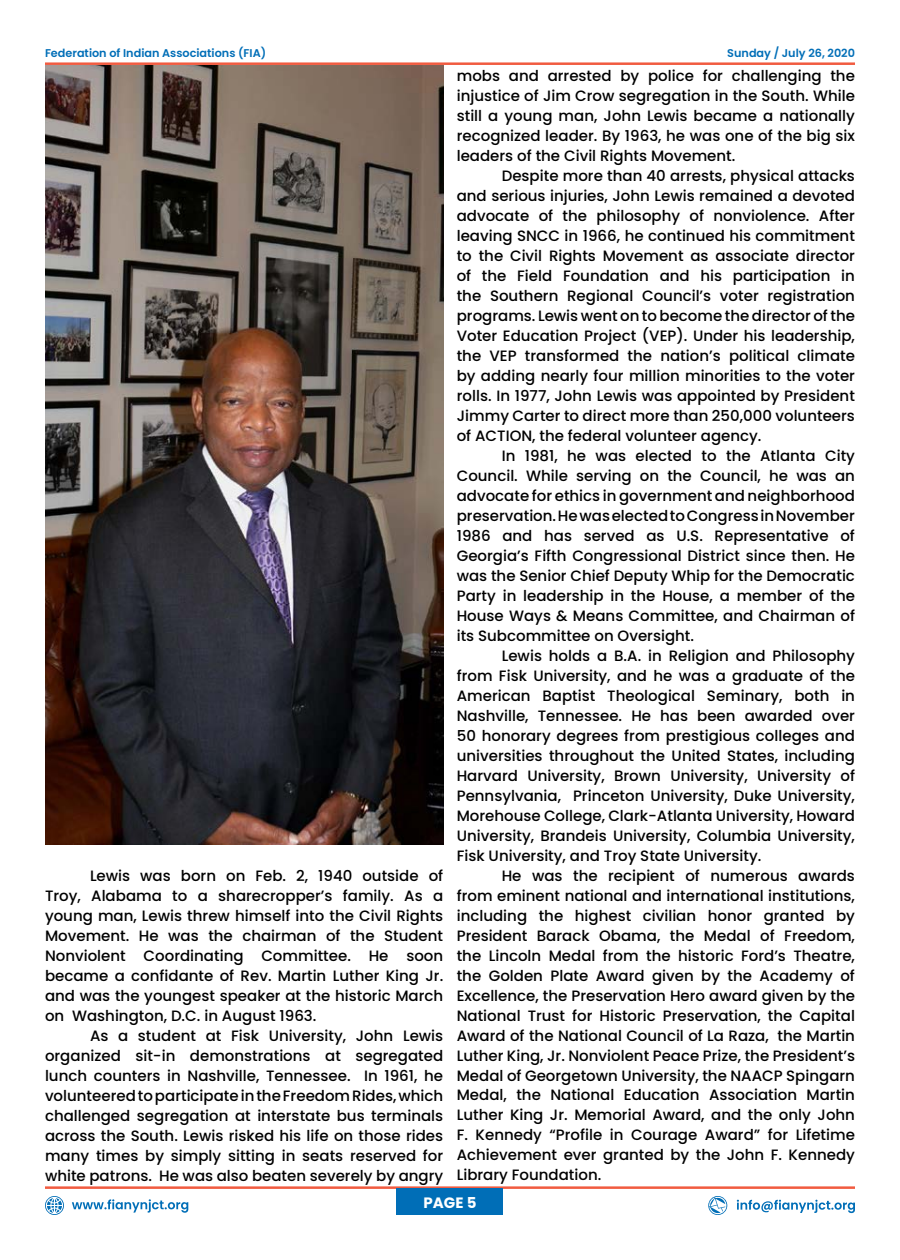
<style>
.page{position:relative;width:900px;height:1260px;background:#fff}
.page>*{position:absolute;margin:0;border:0;box-sizing:border-box;transform-origin:0 0}
.t1{font:500 15px/20px "Poppins";color:#000;text-align:justify}
.t2{font:700 15px "Poppins";color:#fff}
.t3{font:600 11.25px "Poppins";color:#006eb7}
</style>
<div class="page">
<hr style="left:45px;top:1186px;width:810px;height:3px;background:#f15b40">
<hr style="left:45px;top:62px;width:810px;height:3px;background:#f15b40">
<svg style="left:737px;top:1200px;width:118px;height:13px"></svg>
<svg style="left:708px;top:1196px;width:19px;height:19px"></svg>
<svg style="left:72px;top:1199px;width:116px;height:14px"></svg>
<svg style="left:45px;top:1196px;width:19px;height:19px"></svg>
<div style="left:397px;top:1189px;width:106px;height:26px;background:#006eb7"></div>
<img style="left:45px;top:65px;width:398px;height:780px">
<p class="t3" style="left:45px;top:46px;width:223px">Federation of Indian Associations (FIA)</p>
<p class="t3" style="left:727px;top:46px;width:129px">Sunday / July 26, 2020</p>
<p class="t1" style="left:45px;top:866px;width:400px;text-indent:45px">Lewis was born on Feb. 2, 1940 outside of Troy, Alabama to a sharecropper’s family. As a young man, Lewis threw himself into the Civil Rights Movement. He was the chairman of the Student Nonviolent Coordinating Committee. He soon became a confidante of Rev. Martin Luther King Jr. and was the youngest speaker at the historic March on Washington, D.C. in August 1963.</p>
<p class="t1" style="left:45px;top:1026px;width:400px;text-indent:45px">As a student at Fisk University, John Lewis organized sit-in demonstrations at segregated lunch counters in Nashville, Tennessee. In 1961, he volunteered to participate in the Freedom Rides, which challenged segregation at interstate bus terminals across the South. Lewis risked his life on those rides many times by simply sitting in seats reserved for white patrons. He was also beaten severely by angry</p>
<p class="t1" style="left:457px;top:66px;width:400px">mobs and arrested by police for challenging the injustice of Jim Crow segregation in the South. While still a young man, John Lewis became a nationally recognized leader. By 1963, he was one of the big six leaders of the Civil Rights Movement.</p>
<p class="t1" style="left:457px;top:166px;width:400px;text-indent:45px">Despite more than 40 arrests, physical attacks and serious injuries, John Lewis remained a devoted advocate of the philosophy of nonviolence. After leaving SNCC in 1966, he continued his commitment to the Civil Rights Movement as associate director of the Field Foundation and his participation in the Southern Regional Council’s voter registration programs. Lewis went on to become the director of the Voter Education Project (VEP). Under his leadership, the VEP transformed the nation’s political climate by adding nearly four million minorities to the voter rolls. In 1977, John Lewis was appointed by President Jimmy Carter to direct more than 250,000 volunteers of ACTION, the federal volunteer agency.</p>
<p class="t1" style="left:457px;top:445px;width:400px;text-indent:45px">In 1981, he was elected to the Atlanta City Council. While serving on the Council, he was an advocate for ethics in government and neighborhood preservation. He was elected to Congress in November 1986 and has served as U.S. Representative of Georgia’s Fifth Congressional District since then. He was the Senior Chief Deputy Whip for the Democratic Party in leadership in the House, a member of the House Ways &amp; Means Committee, and Chairman of its Subcommittee on Oversight.</p>
<p class="t1" style="left:457px;top:645px;width:400px;text-indent:45px">Lewis holds a B.A. in Religion and Philosophy from Fisk University, and he was a graduate of the American Baptist Theological Seminary, both in Nashville, Tennessee. He has been awarded over 50 honorary degrees from prestigious colleges and universities throughout the United States, including Harvard University, Brown University, University of Pennsylvania, Princeton University, Duke University, Morehouse College, Clark-Atlanta University, Howard University, Brandeis University, Columbia University, Fisk University, and Troy State University.</p>
<p class="t1" style="left:457px;top:865px;width:400px;text-indent:45px">He was the recipient of numerous awards from eminent national and international institutions, including the highest civilian honor granted by President Barack Obama, the Medal of Freedom, the Lincoln Medal from the historic Ford’s Theatre, the Golden Plate Award given by the Academy of Excellence, the Preservation Hero award given by the National Trust for Historic Preservation, the Capital Award of the National Council of La Raza, the Martin Luther King, Jr. Nonviolent Peace Prize, the President’s Medal of Georgetown University, the NAACP Spingarn Medal, the National Education Association Martin Luther King Jr. Memorial Award, and the only John F. Kennedy “Profile in Courage Award” for Lifetime Achievement ever granted by the John F. Kennedy Library Foundation.</p>
<p class="t2" style="left:424px;top:1194px;width:54px">PAGE 5</p>
</div>
